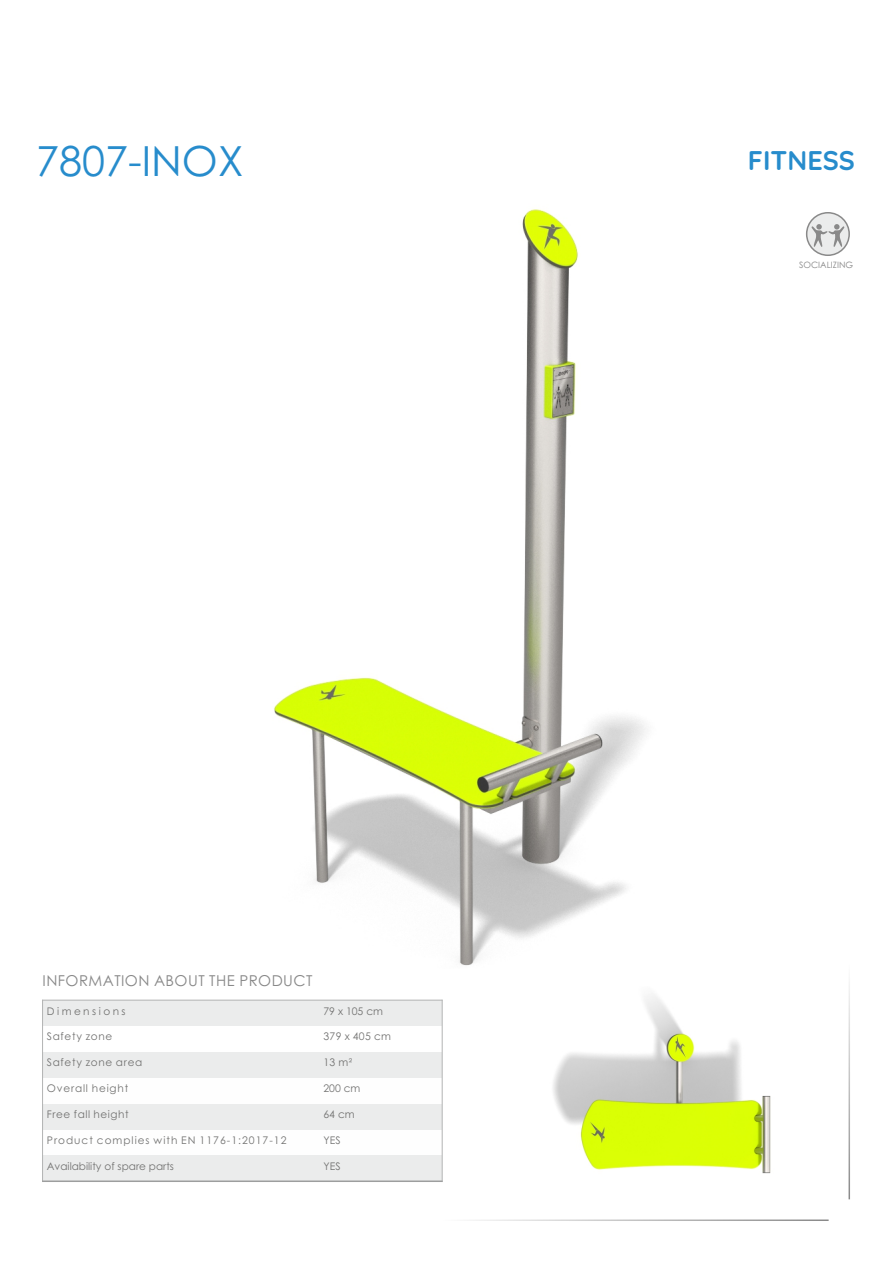
<style>
.page{position:relative;width:893px;height:1263px;background:#fff}
.page>*{position:absolute;margin:0;border:0;box-sizing:border-box;transform-origin:0 0}
.t1{font:41.4px "Century Gothic";color:#278ccc}
.t2{font:700 27px "Quicksand";color:#278ccc}
.t3{font:15px "Century Gothic";letter-spacing:.03em;color:#898989}
.t4{font:10.5px "Century Gothic";letter-spacing:.065em;color:#727271}
.t5{font:10.5px "Century Gothic";letter-spacing:.095em;color:#727271}
.t6{font:10.5px "Century Gothic";color:#727271}
.t7{font:10.5px "Century Gothic";letter-spacing:.235em;color:#727271}
.t8{font:8.7px "Century Gothic";color:#898989}
</style>
<div class="page">
<hr style="left:443px;top:1219px;width:386px;height:2px;background:#898989">
<hr style="left:848px;top:963px;width:2px;height:236px;background:#898989">
<div style="left:43px;top:1000px;width:276px;height:25px;background:#ebecec"></div>
<div style="left:319px;top:1000px;width:123px;height:25px;background:#ebecec"></div>
<div style="left:43px;top:1052px;width:276px;height:26px;background:#ebecec"></div>
<div style="left:319px;top:1052px;width:123px;height:26px;background:#ebecec"></div>
<div style="left:43px;top:1104px;width:276px;height:25px;background:#ebecec"></div>
<div style="left:319px;top:1104px;width:123px;height:25px;background:#ebecec"></div>
<div style="left:43px;top:1155px;width:276px;height:26px;background:#ebecec"></div>
<div style="left:319px;top:1155px;width:123px;height:26px;background:#ebecec"></div>
<hr style="left:42px;top:1000px;width:1px;height:182px;background:#b2b3b3">
<hr style="left:442px;top:1000px;width:1px;height:182px;background:#b2b3b3">
<hr style="left:42px;top:1180px;width:401px;height:2px;background:#9d9e9e">
<hr style="left:42px;top:1000px;width:401px;height:1px;background:#b2b3b3">
<img style="left:273px;top:209px;width:373px;height:757px">
<img style="left:553px;top:995px;width:218px;height:179px">
<svg style="left:806px;top:212px;width:44px;height:44px"></svg>
<svg style="left:811px;top:224px;width:33px;height:23px"></svg>
<h1 class="t1" style="left:36px;top:145px;width:208px">7807-INOX</h1>
<h3 class="t3" style="left:43px;top:975px;width:271px">INFORMATION ABOUT THE PRODUCT</h3>
<p class="t7" style="left:47px;top:1007px;width:80px">Dimensions</p>
<p class="t4" style="left:323px;top:1007px;width:61px">79 x 105 cm</p>
<p class="t4" style="left:47px;top:1032px;width:67px">Safety zone</p>
<p class="t4" style="left:323px;top:1032px;width:69px">379 x 405 cm</p>
<p class="t4" style="left:47px;top:1058px;width:97px">Safety zone area</p>
<p class="t4" style="left:323px;top:1058px;width:30px">13 m²</p>
<p class="t4" style="left:47px;top:1084px;width:83px">Overall height</p>
<p class="t4" style="left:323px;top:1084px;width:39px">200 cm</p>
<p class="t4" style="left:47px;top:1110px;width:83px">Free fall height</p>
<p class="t4" style="left:323px;top:1110px;width:33px">64 cm</p>
<p class="t5" style="left:47px;top:1136px;width:241px">Product complies with EN 1176-1:2017-12</p>
<p class="t4" style="left:323px;top:1136px;width:19px">YES</p>
<p class="t6" style="left:47px;top:1162px;width:129px">Availability of spare parts</p>
<p class="t4" style="left:323px;top:1162px;width:19px">YES</p>
<h2 class="t2" style="left:748px;top:143px;width:109px">FITNESS</h2>
<p class="t8" style="left:799px;top:262px;width:55px">SOCIALIZING</p>
</div>
